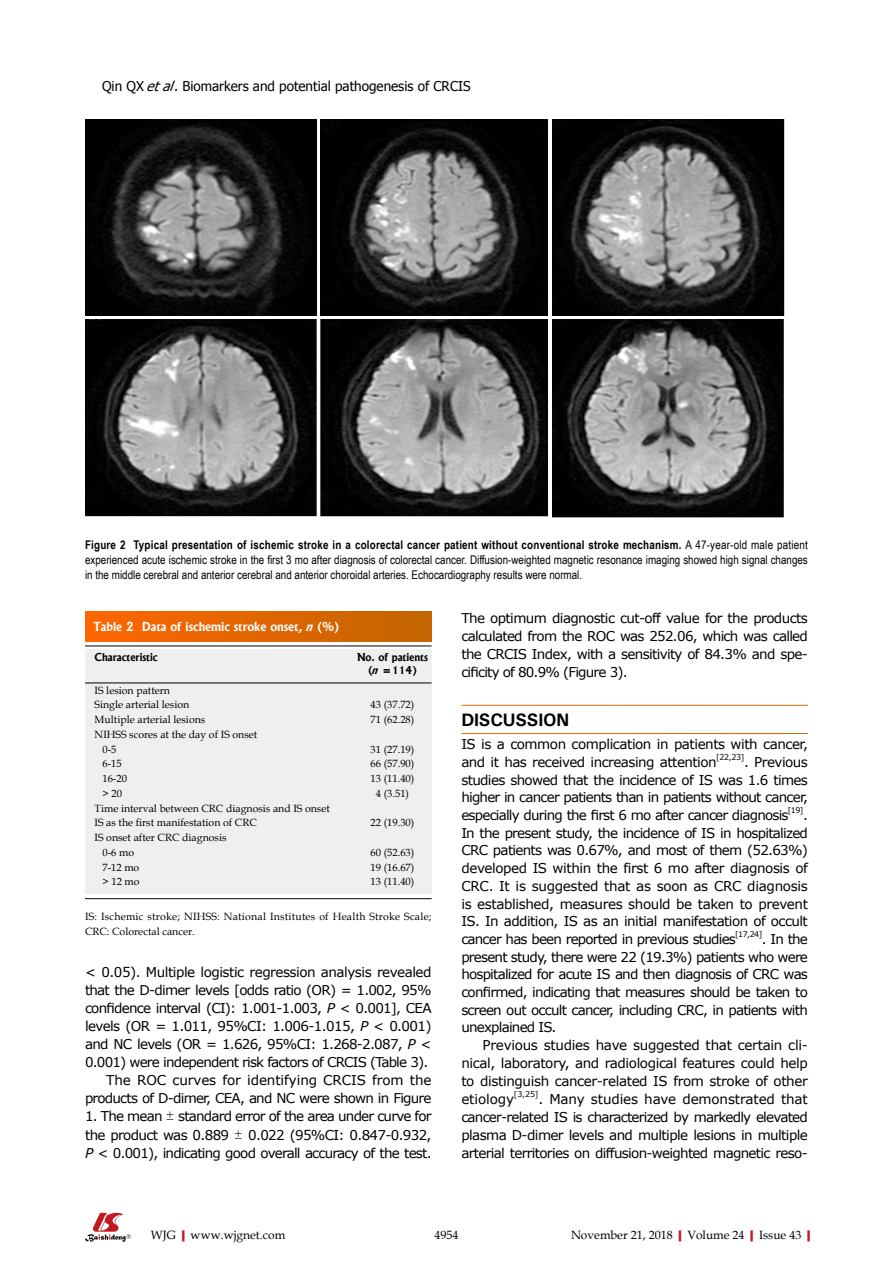
<style>
.page{position:relative;width:893px;height:1263px;background:#fff}
.page>*{position:absolute;margin:0;border:0;box-sizing:border-box;transform-origin:0 0}
.t1{font:700 18px "Univers";letter-spacing:-.01em;color:#000}
.t2{font:13.5px/18px "Verdana";letter-spacing:-.055em;color:#000;text-align:justify}
.t3{font:13.5px "Verdana";letter-spacing:-.03em;color:#000}
.t4{font:13.5px/17.7px "Verdana";letter-spacing:-.035em;color:#000}
.t5{font:13.5px "Tahoma";color:#000}
.t6{font:13.5px "Verdana";letter-spacing:-.02em;color:#000}
.t7{font:13.5px "Verdana";letter-spacing:-.01em;color:#000}
.t8{font:12px/15px "Arial Narrow";color:#000;text-align:justify}
.t9{font:12px "Book Antiqua";color:#000}
.t10{font:700 12px "Albertus";color:#fff}
.t11{font:10.5px/14.7px "Book Antiqua";color:#000}
.t12{font:10.5px/15px "Book Antiqua";letter-spacing:.02em;color:#000}
.t13{font:700 10.5px/12.6px "Albertus";color:#000;text-align:center}
.t14{font:7.8px "Verdana";letter-spacing:-.05em;color:#000}
.s1{font-style:italic}
.s2{font-weight:700}
.s3{font-family:"Garamond";font-size:12.75px}
.s4{font-weight:700;color:#c01920}
</style>
<div class="page">
<svg style="left:85px;top:1213px;width:46px;height:29px"></svg>
<div style="left:85px;top:650px;width:347px;height:244px;background:#eeefef"></div>
<div style="left:85px;top:611px;width:347px;height:30px;background:linear-gradient(to right,#f60,#c16500)"></div>
<hr style="left:85px;top:645px;width:347px;height:1px;background:#000">
<hr style="left:85px;top:683px;width:347px;height:1px;background:#000">
<hr style="left:85px;top:898px;width:347px;height:1px;background:#000">
<img style="left:85px;top:119px;width:463px;height:197px">
<img style="left:85px;top:320px;width:236px;height:197px">
<img style="left:321px;top:320px;width:227px;height:197px">
<img style="left:552px;top:119px;width:233px;height:197px">
<img style="left:552px;top:320px;width:232px;height:198px">
<p class="t5" style="left:102px;top:77px;width:370px">Qin QX <span class="s1">etal</span>. Biomarkers and potential pathogenesis of CRCIS</p>
<p class="t8" style="left:85px;top:537px;width:724px"><span class="s2">Figure 2 Typical presentation of ischemic stroke in a colorectal cancer patient without conventional stroke mechanism.</span> A 47-year-old male patient experienced acute ischemic stroke in the first 3 mo after diagnosis of colorectal cancer. Diffusion-weighted magnetic resonance imaging showed high signal changes in the middle cerebral and anterior cerebral and anterior choroidal arteries. Echocardiography results were normal.</p>
<p class="t10" style="left:94px;top:619px;width:247px">Table 2 Data of ischemic stroke onset, <span class="s1">n</span> (%)</p>
<p class="t13" style="left:95px;top:651px;width:65px">Characteristic</p>
<p class="t13" style="left:357px;top:651px;width:72px">No. of patients (<span class="s1">n</span> =114)</p>
<p class="t11" style="left:95px;top:682px;width:96px">IS lesion pattern<br>Single arterial lesion</p>
<p class="t11" style="left:371px;top:697px;width:45px">43 (37.72)</p>
<p class="t11" style="left:95px;top:712px;width:112px">Multiple arterial lesions</p>
<p class="t11" style="left:371px;top:712px;width:45px">71 (62.28)</p>
<p class="t11" style="left:102px;top:727px;width:156px;text-indent:-8px">NIHSS scores at the day of IS onset<br>0-5</p>
<p class="t11" style="left:371px;top:741px;width:45px">31 (27.19)</p>
<p class="t11" style="left:102px;top:756px;width:21px">6-15</p>
<p class="t11" style="left:371px;top:756px;width:45px">66 (57.90)</p>
<p class="t11" style="left:102px;top:771px;width:26px">16-20</p>
<p class="t11" style="left:371px;top:771px;width:45px">13 (11.40)</p>
<p class="t11" style="left:102px;top:786px;width:21px">&gt; 20</p>
<p class="t11" style="left:376px;top:786px;width:35px">4 (3.51)</p>
<p class="t11" style="left:95px;top:800px;width:237px">Time interval between CRC diagnosis and IS onset<br>IS as the first manifestation of CRC</p>
<p class="t11" style="left:371px;top:815px;width:45px">22 (19.30)</p>
<p class="t11" style="left:102px;top:830px;width:126px;text-indent:-8px">IS onset after CRC diagnosis<br>0-6 mo</p>
<p class="t11" style="left:371px;top:845px;width:45px">60 (52.63)</p>
<p class="t11" style="left:102px;top:859px;width:38px">7-12 mo</p>
<p class="t11" style="left:371px;top:859px;width:45px">19 (16.67)</p>
<p class="t11" style="left:102px;top:874px;width:39px">&gt; 12 mo</p>
<p class="t11" style="left:371px;top:874px;width:45px">13 (11.40)</p>
<p class="t12" style="left:85px;top:908px;width:348px">IS: Ischemic stroke; NIHSS: National Institutes of Health Stroke Scale;<br>CRC: Colorectal cancer.</p>
<p class="t2" style="left:85px;top:962px;width:348px;text-align:right">&lt; 0.05). Multiple logistic regression analysis revealed that the D-dimer levels [odds ratio (OR) = 1.002, 95% confidence interval (CI): 1.001-1.003, <span class="s1">P</span> &lt; 0.001], CEA levels (OR = 1.011, 95%CI: 1.006-1.015, <span class="s1">P</span> &lt; 0.001) and NC levels (OR = 1.626, 95%CI: 1.268-2.087, <span class="s1">P</span> &lt; 0.001) were independent risk factors of CRCIS (Table 3).<br>The ROC curves for identifying CRCIS from the products of D-dimer, CEA, and NC were shown in Figure</p>
<p class="t2" style="left:85px;top:1107px;width:348px">1. The mean <span class="s3">±</span> standard error of the area under curve for the product was 0.889 <span class="s3">±</span> 0.022 (95%CI: 0.847-0.932, <span class="s1">P</span> &lt; 0.001), indicating good overall accuracy of the test.</p>
<p class="t2" style="left:461px;top:609px;width:348px;text-align:left">The optimum diagnostic cut-off value for the products calculated from the ROC was 252.06, which was called the CRCIS Index, with a sensitivity of 84.3% and spe&shy;cificity of 80.9% (Figure 3).</p>
<p class="t1" style="left:461px;top:708px;width:110px">DISCUSSION</p>
<p class="t4" style="left:461px;top:735px;width:348px">IS is a common complication in patients with cancer, and it has received increasing attention</p>
<p class="t14" style="left:716px;top:752px;width:30px">[22,23]</p>
<p class="t2" style="left:461px;top:753px;width:348px;text-indent:283px">. Previous studies showed that the incidence of IS was 1.6 times higher in cancer patients than in patients without cancer, especially during the first 6 mo after cancer diagnosis</p>
<p class="t14" style="left:788px;top:805px;width:17px">[19]</p>
<p class="t2" style="left:461px;top:806px;width:348px;text-indent:342px">.<br>In the present study, the incidence of IS in hospitalized CRC patients was 0.67%, and most of them (52.63%) developed IS within the first 6 mo after diagnosis of CRC. It is suggested that as soon as CRC diagnosis is established, measures should be taken to prevent IS. In addition, IS as an initial manifestation of occult cancer has been reported in previous studies</p>
<p class="t14" style="left:735px;top:929px;width:29px">[17,24]</p>
<p class="t2" style="left:762px;top:929px;width:48px">. In the</p>
<p class="t2" style="left:461px;top:947px;width:348px">present study, there were 22 (19.3%) patients who were</p>
<p class="t2" style="left:461px;top:965px;width:348px">hospitalized for acute IS and then diagnosis of CRC was</p>
<p class="t2" style="left:461px;top:983px;width:348px">confirmed, indicating that measures should be taken to</p>
<p class="t2" style="left:461px;top:1000px;width:348px">screen out occult cancer, including CRC, in patients with</p>
<p class="t2" style="left:461px;top:1018px;width:97px">unexplained IS.</p>
<p class="t6" style="left:483px;top:1036px;width:325px">Previous studies have suggested that certain cli-</p>
<p class="t3" style="left:461px;top:1054px;width:348px">nical, laboratory, and radiological features could help</p>
<p class="t3" style="left:461px;top:1072px;width:348px">to distinguish cancer-related IS from stroke of other</p>
<p class="t7" style="left:461px;top:1090px;width:54px">etiology</p>
<p class="t14" style="left:514px;top:1089px;width:26px">[3,25]</p>
<p class="t2" style="left:461px;top:1089px;width:348px;text-indent:77px">. Many studies have demonstrated that cancer-related IS is characterized by markedly elevated plasma D-dimer levels and multiple lesions in multiple arterial territories on diffusion-weighted magnetic reso-</p>
<p class="t9" style="left:151px;top:1226px;width:136px">WJG<span class="s4">|</span>www.wjgnet.com</p>
<p class="t9" style="left:434px;top:1226px;width:25px">4954</p>
<p class="t9" style="left:571px;top:1226px;width:246px">November 21, 2018<span class="s4">|</span>Volume 24<span class="s4">|</span>Issue 43<span class="s4">|</span></p>
</div>
